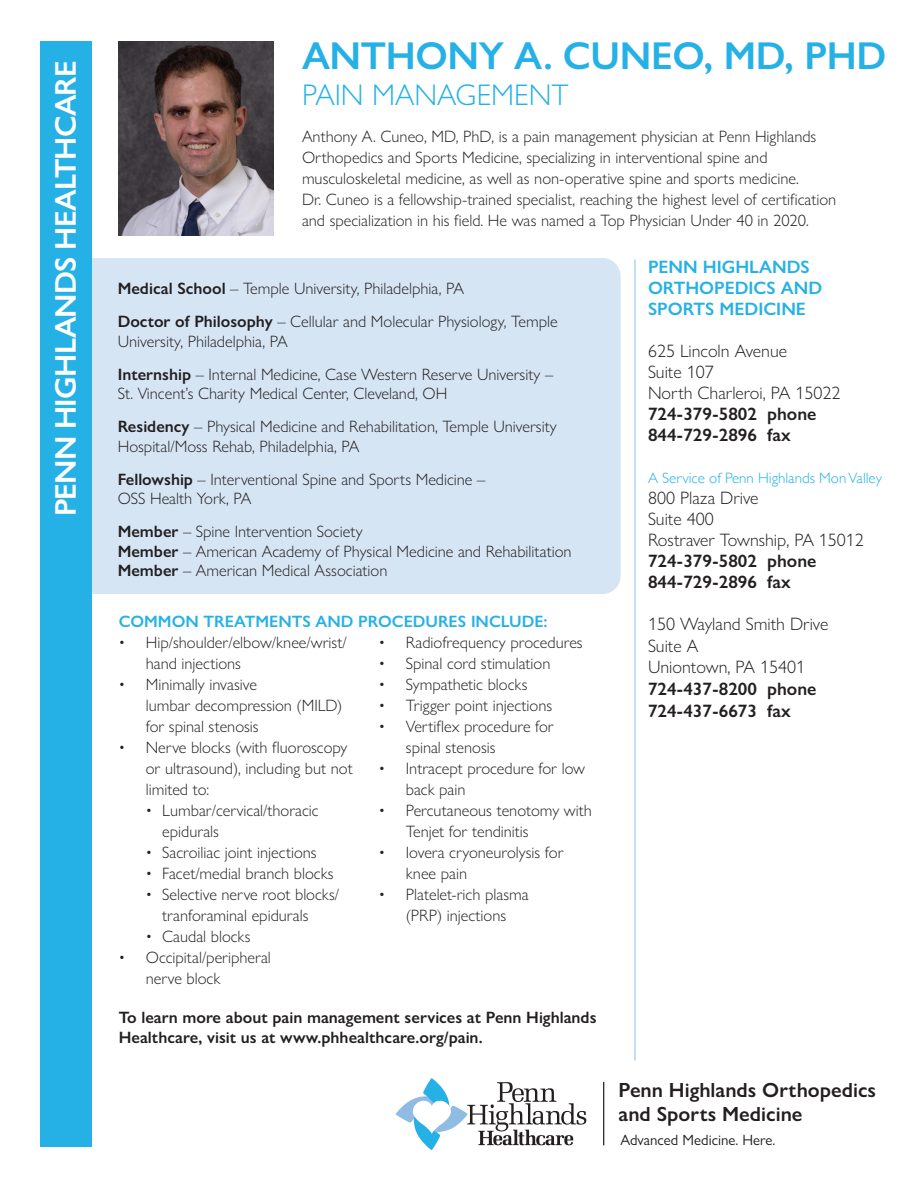
<style>
.page{position:relative;width:918px;height:1188px;background:#fff}
.page>*{position:absolute;margin:0;border:0;box-sizing:border-box;transform-origin:0 0}
.t1{font:600 39px "Gill Sans Nova";letter-spacing:-.01em;color:#26b1e6}
.t2{font:600 30px "Gill Sans Nova";letter-spacing:-.025em;color:#fff}
.t3{font:300 30px "Gill Sans Nova";color:#26b1e6}
.t4{font:600 20.55px/24.3px "Gill Sans Nova";color:#231f20}
.t5{font:300 18px/21px "Gill Sans Nova";color:#231f20}
.t6{font:600 18px/21px "Gill Sans Nova";color:#231f20}
.t7{font:600 18px/21px "Gill Sans Nova";color:#26b1e6}
.t8{font:300 16.5px/21px "Gill Sans Nova";color:#231f20}
.t9{font:600 16.5px/19.5px "Gill Sans Nova";color:#231f20}
.t10{font:600 16.5px "Gill Sans Nova";color:#26b1e6}
.t11{font:300 15px "Gill Sans";color:#26b1e6}
.t12{font:15px "Gill Sans Nova";color:#231f20}
.s1{font-weight:600}
</style>
<div class="page">
<img style="left:119px;top:41px;width:154px;height:194px">
<div style="left:59px;top:258px;width:562px;height:336px;background:#d6e5f4;border-radius:18px"></div>
<div style="left:41px;top:41px;width:51px;height:1106px;background:#26b1e6"></div>
<hr style="left:635px;top:260px;width:1px;height:801px;background:#90bce4">
<svg style="left:395px;top:1078px;width:191px;height:73px"></svg>
<hr style="left:603px;top:1082px;width:1px;height:63px;background:#231f20">
<h2 class="t2" style="left:47px;top:516px;width:457px;rotate:-90deg">PENN HIGHLANDS HEALTHCARE</h2>
<h1 class="t1" style="left:302px;top:32px;width:586px">ANTHONY A. CUNEO, MD, PHD</h1>
<h2 class="t3" style="left:302px;top:77px;width:268px">PAIN MANAGEMENT</h2>
<p class="t8" style="left:302px;top:125px;width:536px">Anthony A. Cuneo, MD, PhD, is a pain management physician at Penn Highlands Orthopedics and Sports Medicine, specializing in interventional spine and musculoskeletal medicine, as well as non-operative spine and sports medicine.<br>Dr. Cuneo is a fellowship-trained specialist, reaching the highest level of certification and specialization in his field. He was named a Top Physician Under 40 in 2020.</p>
<p class="t8" style="left:118px;top:272px;width:441px;line-height:33px"><span class="s1">Medical School</span> – Temple University, Philadelphia, PA<br><span class="s1">Doctor of Philosophy</span> – Cellular and Molecular Physiology, Temple</p>
<p class="t8" style="left:118px;top:325px;width:437px;line-height:33px">University, Philadelphia, PA<br><span class="s1">Internship</span> – Internal Medicine, Case Western Reserve University –</p>
<p class="t8" style="left:118px;top:377px;width:441px;line-height:33px">St. Vincent’s Charity Medical Center, Cleveland, OH<br><span class="s1">Residency</span> – Physical Medicine and Rehabilitation, Temple University</p>
<p class="t8" style="left:118px;top:430px;width:369px;line-height:33px">Hospital/Moss Rehab, Philadelphia, PA<br><span class="s1">Fellowship</span> – Interventional Spine and Sports Medicine –</p>
<p class="t8" style="left:118px;top:482px;width:246px;line-height:33px">OSS Health York, PA<br><span class="s1">Member</span> – Spine Intervention Society</p>
<p class="t8" style="left:118px;top:541px;width:455px;line-height:19.5px"><span class="s1">Member</span> – American Academy of Physical Medicine and Rehabilitation<br><span class="s1">Member</span> – American Medical Association</p>
<p class="t10" style="left:119px;top:611px;width:430px">COMMON TREATMENTS AND PROCEDURES INCLUDE:</p>
<p class="t8" style="left:146px;top:632px;width:203px;text-indent:-27px">• Hip/shoulder/elbow/knee/wrist/ hand injections</p>
<p class="t8" style="left:146px;top:674px;width:198px;text-indent:-27px">• Minimally invasive<br>lumbar decompression (MILD) for spinal stenosis</p>
<p class="t8" style="left:146px;top:737px;width:208px;text-indent:-27px">• Nerve blocks (with fluoroscopy or ultrasound), including but not limited to:</p>
<p class="t8" style="left:162px;top:800px;width:158px;text-indent:-16px">• Lumbar/cervical/thoracic epidurals</p>
<p class="t8" style="left:146px;top:842px;width:172px">• Sacroiliac joint injections</p>
<p class="t8" style="left:146px;top:863px;width:189px">• Facet/medial branch blocks</p>
<p class="t8" style="left:162px;top:884px;width:178px;text-indent:-16px">• Selective nerve root blocks/ tranforaminal epidurals</p>
<p class="t8" style="left:146px;top:926px;width:106px">• Caudal blocks</p>
<p class="t8" style="left:146px;top:947px;width:127px;text-indent:-27px">• Occipital/peripheral nerve block</p>
<p class="t8" style="left:379px;top:632px;width:205px">• Radiofrequency procedures</p>
<p class="t8" style="left:379px;top:653px;width:173px">• Spinal cord stimulation</p>
<p class="t8" style="left:379px;top:674px;width:150px">• Sympathetic blocks</p>
<p class="t8" style="left:379px;top:695px;width:175px">• Trigger point injections</p>
<p class="t8" style="left:406px;top:716px;width:149px;text-indent:-27px">• Vertiflex procedure for spinal stenosis</p>
<p class="t8" style="left:406px;top:758px;width:181px;text-indent:-27px">• Intracept procedure for low back pain</p>
<p class="t8" style="left:406px;top:800px;width:187px;text-indent:-27px">• Percutaneous tenotomy with<br>Tenjet for tendinitis</p>
<p class="t8" style="left:406px;top:842px;width:159px;text-indent:-27px">• Iovera cryoneurolysis for knee pain</p>
<p class="t8" style="left:379px;top:884px;width:151px;text-align:center">• Platelet-rich plasma (PRP) injections</p>
<p class="t9" style="left:119px;top:1008px;width:479px">To learn more about pain management services at Penn Highlands<br>Healthcare, visit us at www.phhealthcare.org/pain.</p>
<p class="t7" style="left:648px;top:256px;width:176px">PENN HIGHLANDS<br>ORTHOPEDICS AND<br>SPORTS MEDICINE</p>
<p class="t5" style="left:648px;top:340px;width:194px">625 Lincoln Avenue<br>Suite 107<br>North Charleroi, PA 15022</p>
<p class="t6" style="left:648px;top:403px;width:170px">724-379-5802 phone<br>844-729-2896 fax</p>
<p class="t11" style="left:648px;top:466px;width:236px">A Service of Penn Highlands Mon Valley</p>
<p class="t5" style="left:648px;top:487px;width:217px">800 Plaza Drive<br>Suite 400<br>Rostraver Township, PA 15012</p>
<p class="t6" style="left:648px;top:550px;width:170px">724-379-5802 phone<br>844-729-2896 fax</p>
<p class="t5" style="left:648px;top:613px;width:182px;line-height:21.6px">150 Wayland Smith Drive<br>Suite A<br>Uniontown, PA 15401</p>
<p class="t6" style="left:648px;top:678px;width:170px;line-height:21.6px">724-437-8200 phone<br>724-437-6673 fax</p>
<p class="t4" style="left:619px;top:1078px;width:259px">Penn Highlands Orthopedics and Sports Medicine</p>
<p class="t12" style="left:620px;top:1131px;width:157px">Advanced Medicine. Here.</p>
</div>
